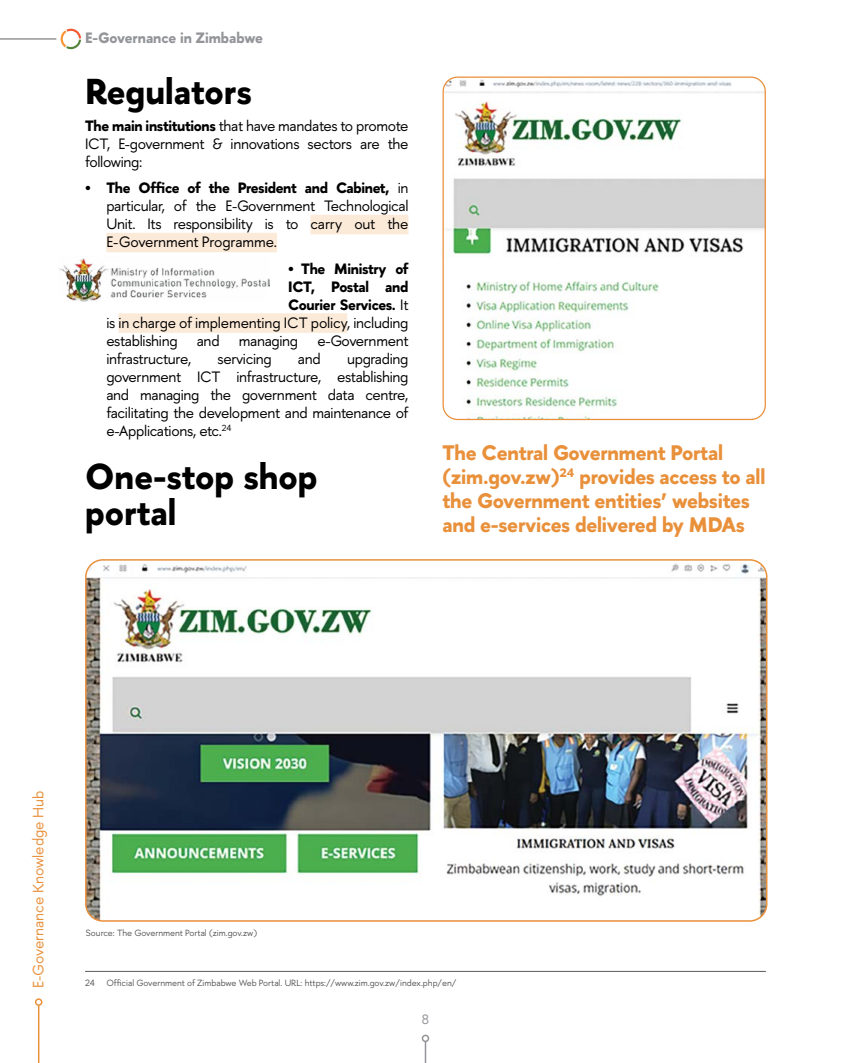
<style>
.page{position:relative;width:851px;height:1063px;background:#fff}
.page>*{position:absolute;margin:0;border:0;box-sizing:border-box;transform-origin:0 0}
.t1{font:700 36px/36px "HSE Sans";color:#000}
.t2{font:700 21px/24px "HSE Sans";letter-spacing:-.01em;color:#e9903b}
.t3{font:15px/18px "HSE Sans";letter-spacing:-.02em;color:#000;text-align:justify}
.t4{font:700 15px "HSE Sans";letter-spacing:-.02em;color:#000}
.t5{font:15px "HSE Sans";color:#e9903b}
.t6{font:700 15px "HSE Sans";color:#939598}
.t7{font:13.5px "HSE Sans";color:#939598}
.t8{font:9px "HSE Sans";color:#58595b}
.s1{font-weight:700}
.s2{font-weight:400}
</style>
<div class="page">
<hr style="left:424px;top:1041px;width:2px;height:22px;background:#939598">
<div style="left:421px;top:1035px;width:8px;height:7px;border:2px solid #939598;border-radius:50%"></div>
<hr style="left:38px;top:1005px;width:1px;height:58px;background:#e9903b">
<div style="left:35px;top:998px;width:7px;height:8px;border:2px solid #e9903b;border-radius:50%"></div>
<hr style="left:0;top:38px;width:56px;height:2px;background:#939598">
<svg style="left:60px;top:29px;width:21px;height:20px"></svg>
<div style="left:310px;top:215px;width:98px;height:19px;background:#fcead8"></div>
<div style="left:106px;top:233px;width:171px;height:19px;background:#fcead8"></div>
<div style="left:118px;top:313px;width:229px;height:20px;background:#fcead8"></div>
<hr style="left:85px;top:971px;width:680px;height:1px;background:#58595b">
<img style="left:58px;top:258px;width:212px;height:44px">
<img style="left:88px;top:560px;width:678px;height:359px">
<div style="left:85px;top:559px;width:682px;height:363px;border:2px solid #e9903b;border-radius:17px"></div>
<img style="left:444px;top:77px;width:321px;height:342px">
<div style="left:442px;top:77px;width:323px;height:343px;border:1px solid #e9903b;border-radius:14px"></div>
<p class="t6" style="left:85px;top:28px;width:179px">E-Governance in Zimbabwe</p>
<h1 class="t1" style="left:85px;top:73px;width:168px">Regulators</h1>
<p class="t3" style="left:85px;top:117px;width:325px"><span class="s1">The main institutions</span> that have mandates to promote ICT, E-government &amp; innovations sectors are the following:</p>
<p class="t3" style="left:106px;top:179px;width:303px;text-indent:-21px"><span class="s1">• The Office of the President and Cabinet,</span> in particular, of the E-Government Technological Unit. Its responsibility is to carry out the E-Government Programme.</p>
<p class="t4" style="left:288px;top:258px;width:122px">• The Ministry of</p>
<p class="t4" style="left:288px;top:276px;width:122px">ICT, Postal and</p>
<p class="t4" style="left:288px;top:294px;width:122px">Courier Services. <span class="s2">It</span></p>
<p class="t3" style="left:106px;top:314px;width:303px">is in charge of implementing ICT policy, including</p>
<p class="t3" style="left:106px;top:332px;width:73px">establishing</p>
<p class="t3" style="left:197px;top:332px;width:24px">and</p>
<p class="t3" style="left:239px;top:332px;width:61px">managing</p>
<p class="t3" style="left:317px;top:332px;width:93px">e-Government</p>
<p class="t3" style="left:106px;top:350px;width:86px">infrastructure,</p>
<p class="t3" style="left:217px;top:350px;width:56px">servicing</p>
<p class="t3" style="left:298px;top:350px;width:24px">and</p>
<p class="t3" style="left:106px;top:350px;width:303px;text-indent:240px">upgrading government ICT infrastructure, establishing and managing the government data centre, facilitating the development and maintenance of e-Applications, etc.<sup>24</sup></p>
<h1 class="t1" style="left:85px;top:458px;width:234px">One-stop shop portal</h1>
<h2 class="t2" style="left:442px;top:441px;width:324px">The Central Government Portal (zim.gov.zw)<sup>24</sup> provides access to all the Government entities’ websites and e-services delivered by MDAs</h2>
<p class="t5" style="left:29px;top:988px;width:199px;rotate:-90deg">E-Governance Knowledge Hub</p>
<p class="t8" style="left:86px;top:928px;width:173px">Source: The Government Portal (zim.gov.zw)</p>
<p class="t8" style="left:85px;top:978px;width:11px">24</p>
<p class="t8" style="left:106px;top:978px;width:351px">Official Government of Zimbabwe Web Portal. URL: https://www.zim.gov.zw/index.php/en/</p>
<p class="t7" style="left:422px;top:1011px;width:9px">8</p>
</div>
